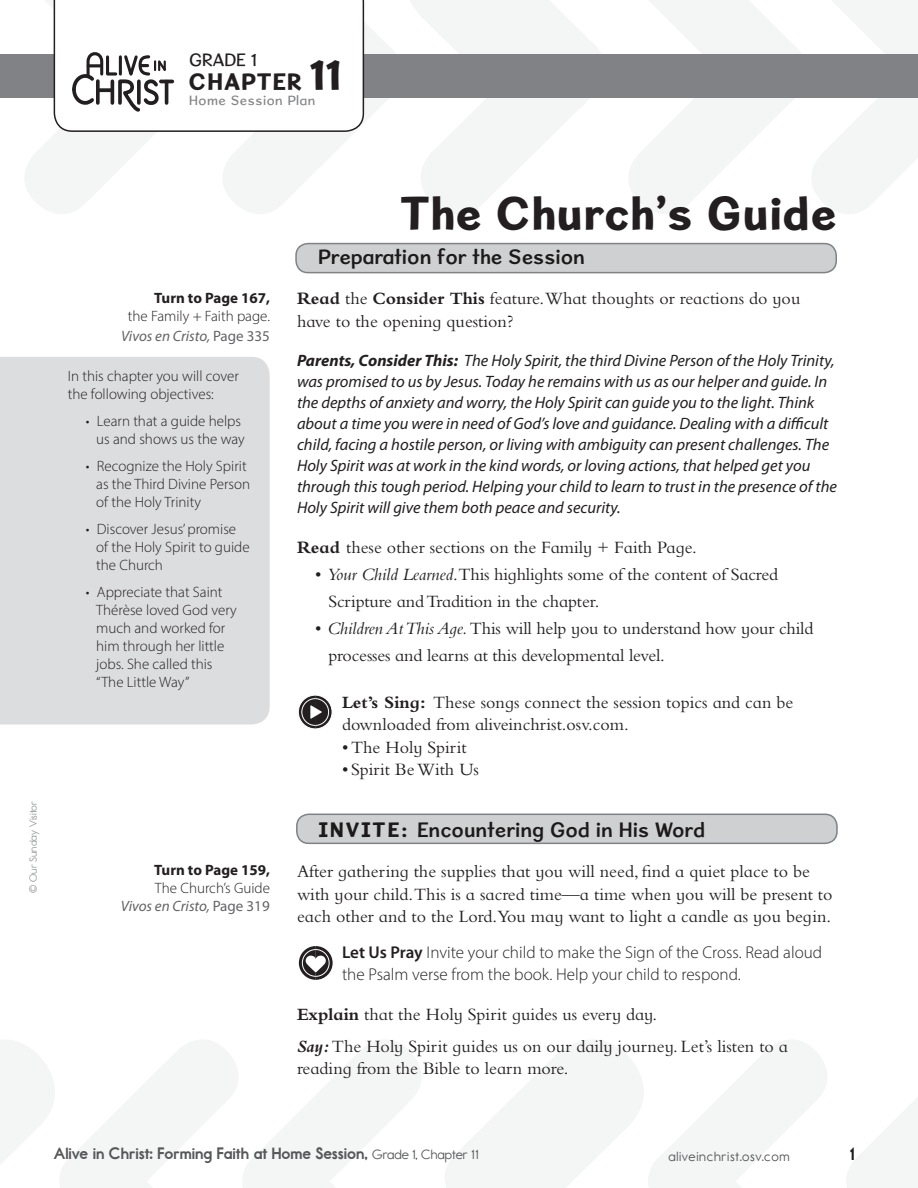
<style>
.page{position:relative;width:918px;height:1188px;background:#fff}
.page>*{position:absolute;margin:0;border:0;box-sizing:border-box;transform-origin:0 0}
.A-head{font:48px "Sweater School Xb";color:#231f20}
.Chapter_Title{font:24px "Sweater School Xb";letter-spacing:.03em;color:#231f20}
.Head_Bar_Runin{font:21px "Sweater School Sb";color:#231f20}
.Head_Bar_Opener{font:21px "Sweater School Sb";color:#231f20}
.Basel_Text_After_Bar{font:18px/22.5px "Bembo Infant MT Std";color:#231f20}
.Bullet_List{font:18px/27px "Bembo Infant MT Std";letter-spacing:-.01em;color:#231f20}
.Basel_Text_Small_Spa{font:18px/22.5px "Bembo Infant MT Std";color:#231f20}
.Feature_Text_Runin{font:18px/22.5px "Bembo Infant MT Std";color:#231f20}
.Feature_Bullet_List{font:18px "Bembo Infant MT Std";color:#231f20}
.Chapter_Grade{font:18px "Sweater School Rg";color:#231f20}
.Folio{font:18px "Report School Hv";color:#231f20}
.Pray_Feature{font:300 17.1px/21.3px "Myriad Pro";color:#231f20}
.Consider_this_Text{font:italic 16.5px/21px "Myriad Pro";color:#231f20}
.Folio_Left{font:16.5px "Report School Hv";color:#57585a}
.Chapter_Box_BL{font:300 15px/18px "Myriad Pro";color:#231f20}
.Chapter_BoxText{font:300 15px/18px "Myriad Pro";color:#231f20}
.t1{font:italic 15px "Myriad Pro";color:#636366}
.SideBar_Reg{font:300 15px "Myriad Pro";color:#231f20}
.Sidebar_Bold{font:700 15px "Myriad Pro";color:#231f20}
.Folio_Web{font:13.5px "Report School Rg";letter-spacing:.05em;color:#57585a}
.Home_Session{font:13.5px "Sweater School Rg";letter-spacing:.04em;color:#808285}
.Copyright{font:10.5px "Report School Rg";color:#97999c}
.s1{font-size:45px}
.s2{font-style:normal}
.s3{font-weight:700}
.s4{font-style:italic}
.s5{font-family:"Sweater School Xb"}
.s6{font-weight:600}
.s7{font-weight:700;font-style:italic}
.s8{font-family:"Report School Rg";font-size:13.5px}
</style>
<div class="page">
<svg style="left:445px;top:1040px;width:473px;height:148px"></svg>
<svg style="left:0;top:1040px;width:421px;height:148px"></svg>
<svg style="left:629px;top:0;width:289px;height:214px"></svg>
<div style="left:0;top:357px;width:270px;height:368px;background:#dcdddf"></div>
<div style="left:0;top:54px;width:918px;height:44px;background:#808285"></div>
<svg style="left:25px;top:0;width:576px;height:214px"></svg>
<svg style="left:298px;top:695px;width:34px;height:34px"></svg>
<svg style="left:299px;top:946px;width:34px;height:34px"></svg>
<div style="left:297px;top:814px;width:540px;height:29px;background:#cfd0d2;border-radius:12px"></div>
<div style="left:296px;top:814px;width:542px;height:30px;border:2px solid #808285;border-radius:12px"></div>
<div style="left:296px;top:244px;width:540px;height:29px;background:#cfd0d2;border-radius:12px"></div>
<div style="left:296px;top:243px;width:541px;height:30px;border:2px solid #808285;border-radius:12px"></div>
<p class="Chapter_Grade" style="left:189px;top:49px;width:69px">GRADE 1</p>
<p class="Chapter_Title" style="left:189px;top:66px;width:155px">CHAPTER <span class="s1">11</span></p>
<p class="Home_Session" style="left:189px;top:92px;width:128px">Home Session Plan</p>
<p class="Copyright" style="left:27px;top:893px;width:93px;rotate:-90deg">© Our Sunday Visitor</p>
<p class="Sidebar_Bold" style="left:154px;top:289px;width:117px">Turn to Page 167,</p>
<p class="SideBar_Reg" style="left:128px;top:307px;width:144px">the Family + Faith page.</p>
<p class="t1" style="left:121px;top:327px;width:150px">Vivos en Cristo, <span class="s2">Page 335</span></p>
<p class="Chapter_BoxText" style="left:68px;top:367px;width:173px">In this chapter you will cover the following objectives:</p>
<p class="Chapter_Box_BL" style="left:86px;top:412px;width:161px;text-align:right">• Learn that a guide helps us and shows us the way</p>
<p class="Chapter_Box_BL" style="left:96px;top:457px;width:155px;text-indent:-10px">• Recognize the Holy Spirit as the Third Divine Person of the Holy Trinity</p>
<p class="Chapter_Box_BL" style="left:96px;top:520px;width:155px;text-indent:-10px">• Discover Jesus’promise of the Holy Spirit to guide the Church</p>
<p class="Chapter_Box_BL" style="left:96px;top:583px;width:142px;text-indent:-10px">• Appreciate that Saint<br>Thérèse loved God very much and worked for him through her little jobs. She called this “The Little Way”</p>
<p class="Sidebar_Bold" style="left:154px;top:860px;width:117px">Turn to Page 159,</p>
<p class="SideBar_Reg" style="left:155px;top:879px;width:117px">The Church’s Guide</p>
<p class="t1" style="left:121px;top:897px;width:150px">Vivos en Cristo, <span class="s2">Page 319</span></p>
<p class="A-head" style="left:400px;top:183px;width:438px">The Church’s Guide</p>
<p class="Head_Bar_Opener" style="left:318px;top:244px;width:269px">Preparation for the Session</p>
<p class="Basel_Text_After_Bar" style="left:297px;top:287px;width:505px"><span class="s3">Read</span> the <span class="s3">Consider This</span> feature.What thoughts or reactions do you have to the opening question?</p>
<p class="Consider_this_Text" style="left:297px;top:350px;width:542px"><span class="s3">Parents, Consider This:</span> The Holy Spirit, the third Divine Person of the Holy Trinity, was promised to us by Jesus. Today he remains with us as our helper and guide. In the depths of anxiety and worry, the Holy Spirit can guide you to the light. Think about a time you were in need of God’s love and guidance. Dealing with a difficult child, facing a hostile person, or living with ambiguity can present challenges. The Holy Spirit was at work in the kind words, or loving actions, that helped get you through this tough period. Helping your child to learn to trust in the presence of the Holy Spirit will give them both peace and security.</p>
<p class="Basel_Text_After_Bar" style="left:297px;top:536px;width:401px"><span class="s3">Read</span> these other sections on the Family + Faith Page.</p>
<p class="Bullet_List" style="left:328px;top:561px;width:451px;text-indent:-14px">• <span class="s4">Your Child Learned</span>.This highlights some of the content of Sacred<br>Scripture and Tradition in the chapter.</p>
<p class="Bullet_List" style="left:328px;top:615px;width:486px;text-indent:-14px">• <span class="s4">Children At This Age.</span> This will help you to understand how your child processes and learns at this developmental level.</p>
<p class="Feature_Text_Runin" style="left:342px;top:691px;width:453px"><span class="s3">Let’s Sing:</span> These songs connect the session topics and can be downloaded from aliveinchrist.osv.com.</p>
<p class="Feature_Bullet_List" style="left:342px;top:737px;width:126px">• The Holy Spirit</p>
<p class="Feature_Bullet_List" style="left:342px;top:759px;width:139px">• Spirit BeWith Us</p>
<p class="Head_Bar_Runin" style="left:319px;top:816px;width:388px"><span class="s5">INVITE:</span> Encountering God in His Word</p>
<p class="Basel_Text_After_Bar" style="left:297px;top:860px;width:537px">After gathering the supplies that you will need, find a quiet place to be with your child.This is a sacred time—a time when you will be present to each other and to the Lord.You may want to light a candle as you begin.</p>
<p class="Pray_Feature" style="left:342px;top:942px;width:482px"><span class="s6">Let Us Pray</span> Invite your child to make the Sign of the Cross. Read aloud the Psalm verse from the book. Help your child to respond.</p>
<p class="Basel_Text_After_Bar" style="left:297px;top:1003px;width:362px"><span class="s3">Explain</span> that the Holy Spirit guides us every day.</p>
<p class="Basel_Text_Small_Spa" style="left:297px;top:1035px;width:493px"><span class="s7">Say:</span>The Holy Spirit guides us on our daily journey. Let’s listen to a reading from the Bible to learn more.</p>
<p class="Folio_Left" style="left:54px;top:1143px;width:426px">Alive in Christ: Forming Faith at Home Session, <span class="s8">Grade 1, Chapter 11</span></p>
<p class="Folio_Web" style="left:669px;top:1149px;width:123px">aliveinchrist.osv.com</p>
<p class="Folio" style="left:850px;top:1143px;width:6px">1</p>
</div>
